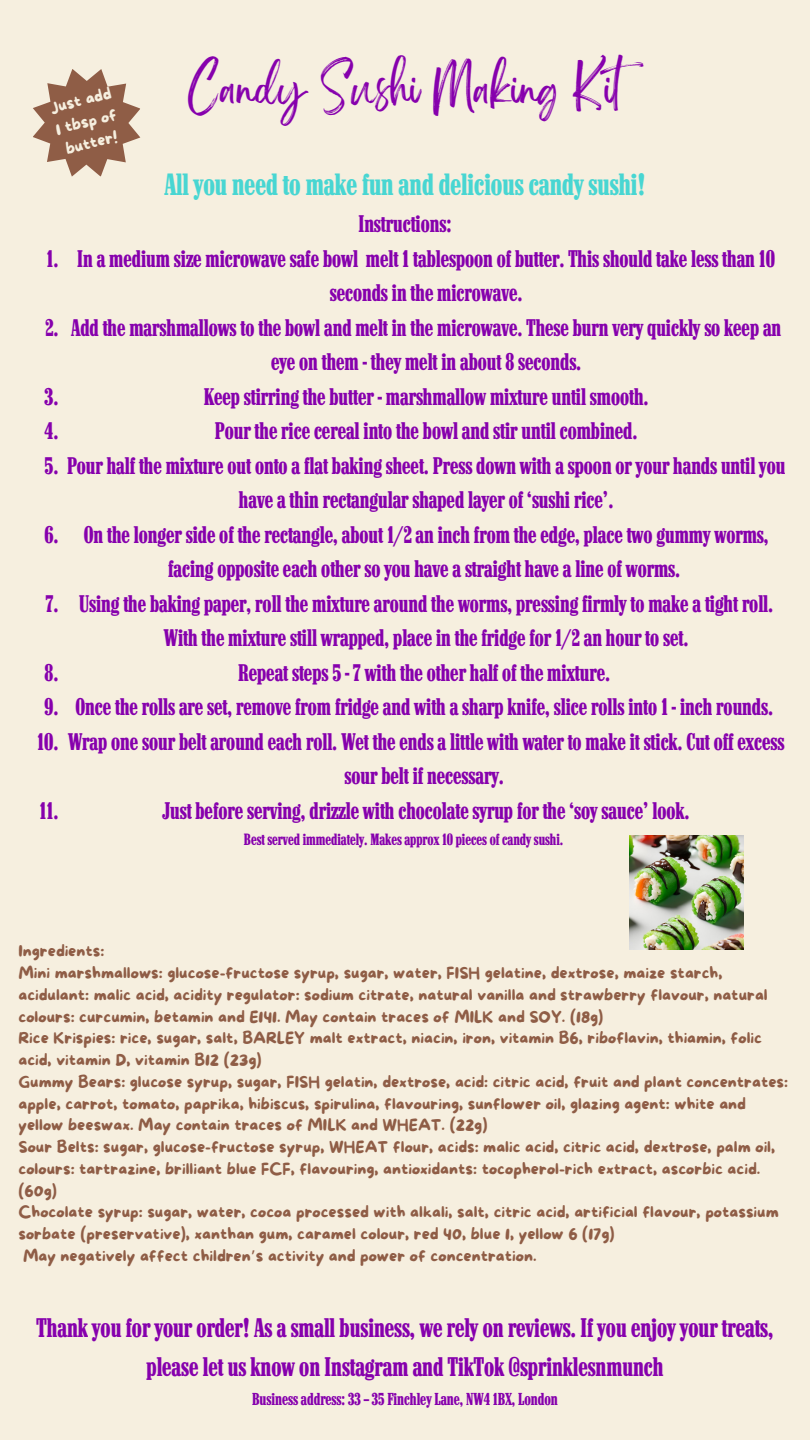
<style>
.page{position:relative;width:810px;height:1440px;background:#f6efdf}
.page>*{position:absolute;margin:0;border:0;box-sizing:border-box;transform-origin:0 0}
.t1{font:37px "Brightwall";color:#8600ad}
.t2{font:32px "Neo Contact LT Pro";color:#48d6d2}
.t3{font:28px/39px "Neo Contact LT Pro";color:#8600ad;text-align:center}
.t4{font:25px/34.5px "Neo Contact LT Pro";color:#8600ad;text-align:center}
.t5{font:18px "Neo Contact LT Pro";color:#8600ad}
.t6{font:17px "Neo Contact LT Pro";color:#8600ad}
.t7{font:16px/21.8px "More Sugar";color:#8f5d46}
.t8{font:16px/21.8px "More Sugar";color:#f6efdf;text-align:justify}
.s1{font-family:"Noto Sans Gurmukhi"}
</style>
<div class="page">
<img style="left:630px;top:836px;width:114px;height:114px">
<svg style="left:33px;top:69px;width:108px;height:108px"></svg>
<p class="t8" style="left:48px;top:99px;width:64px;rotate:-15deg">Just add 1 tbsp of butter!</p>
<p class="t1" style="left:188px;top:75px;width:470px">Candy Sushi Making Kit</p>
<p class="t4" style="left:46px;top:244px;width:14px">1.</p>
<p class="t4" style="left:45px;top:313px;width:15px">2.</p>
<h1 class="t2" style="left:164px;top:173px;width:483px">All you need to make fun and delicious candy sushi!</h1>
<h1 class="t4" style="left:358px;top:209px;width:95px">Instructions:</h1>
<h2 class="t4" style="left:77px;top:244px;width:699px">In a medium size microwave safe bowl melt 1 tablespoon of butter. This should take less than 10 seconds in the microwave.</h2>
<p class="t4" style="left:71px;top:313px;width:712px">Add the marshmallows to the bowl and melt in the microwave. These burn very quickly so keep an eye on them - they melt in about 8 seconds.</p>
<p class="t4" style="left:45px;top:382px;width:15px">3.</p>
<p class="t4" style="left:204px;top:382px;width:447px">Keep stirring the butter - marshmallow mixture until smooth.</p>
<p class="t4" style="left:45px;top:416px;width:15px">4.</p>
<p class="t4" style="left:215px;top:416px;width:424px">Pour the rice cereal into the bowl and stir until combined.</p>
<p class="t4" style="left:239px;top:451px;width:548px;text-align:left;text-indent:-194px">5. Pour half the mixture out onto a flat baking sheet. Press down with a spoon or your hands until you have a thin rectangular shaped layer of ‘sushi rice’.</p>
<p class="t4" style="left:84px;top:520px;width:686px">On the longer side of the rectangle, about 1/2 an inch from the edge, place two gummy worms, facing opposite each other so you have a straight have a line of worms.</p>
<p class="t4" style="left:44px;top:520px;width:16px">6.</p>
<p class="t4" style="left:46px;top:589px;width:14px">7.</p>
<p class="t4" style="left:79px;top:589px;width:696px">Using the baking paper, roll the mixture around the worms, pressing firmly to make a tight roll.<br>With the mixture still wrapped, place in the fridge for 1/2 an hour to set.</p>
<p class="t4" style="left:45px;top:658px;width:15px">8.</p>
<p class="t4" style="left:238px;top:658px;width:373px">Repeat steps 5 - 7 with the other half of the mixture.</p>
<p class="t4" style="left:44px;top:692px;width:730px">9. Once the rolls are set, remove from fridge and with a sharp knife, slice rolls into 1 - inch rounds.</p>
<p class="t4" style="left:37px;top:727px;width:749px">10. Wrap one sour belt around each roll. Wet the ends a little with water to make it stick. Cut off excess</p>
<p class="t4" style="left:345px;top:761px;width:161px">sour belt if necessary.</p>
<p class="t4" style="left:39px;top:796px;width:21px">11.</p>
<p class="t4" style="left:163px;top:796px;width:528px">Just before serving, drizzle with chocolate syrup for the ‘soy sauce’ look.</p>
<p class="t6" style="left:244px;top:833px;width:321px">Best served immediately. Makes approx 10 pieces of candy sushi.</p>
<p class="t7" style="left:18px;top:941px;width:87px">Ingredients:</p>
<p class="t7" style="left:18px;top:963px;width:751px">Mini marshmallows: glucose-fructose syrup, sugar, water, FISH gelatine, dextrose, maize starch, acidulant: malic acid, acidity regulator: sodium citrate, natural vanilla and strawberry flavour, natural colours: curcumin, betamin and E141. May contain traces of MILK and SOY. (18g)</p>
<p class="t7" style="left:18px;top:1028px;width:745px">Rice Krispies: rice, sugar, salt, BARLEY malt extract, niacin, iron, vitamin B6, riboflavin, thiamin, folic acid, vitamin D, vitamin B12 (23g)</p>
<p class="t7" style="left:18px;top:1072px;width:771px">Gummy Bears: glucose syrup, sugar, FISH gelatin, dextrose, acid: citric acid, fruit and plant concentrates: apple, carrot, tomato, paprika, hibiscus, spirulina, flavouring, sunflower oil, glazing agent: white and yellow beeswax. May contain traces of MILK and WHEAT. (22g)</p>
<p class="t7" style="left:18px;top:1137px;width:758px">Sour Belts: sugar, glucose-fructose syrup, WHEAT flour, acids: malic acid, citric acid, dextrose, palm oil, colours: tartrazine, brilliant blue FCF, flavouring, antioxidants: tocopherol-rich extract, ascorbic acid. (60g)</p>
<p class="t7" style="left:18px;top:1202px;width:762px">Chocolate syrup: sugar, water, cocoa processed with alkali, salt, citric acid, artificial flavour, potassium sorbate (preservative), xanthan gum, caramel colour, red 40, blue 1, yellow 6 (17g)</p>
<p class="t7" style="left:23px;top:1246px;width:515px">May negatively affect children<span class="s1">’</span>s activity and power of concentration.</p>
<p class="t3" style="left:37px;top:1311px;width:738px">Thank you for your order! As a small business, we rely on reviews. If you enjoy your treats, please let us know on Instagram and TikTok @sprinklesnmunch</p>
<p class="t5" style="left:252px;top:1393px;width:307px">Business address: 33 – 35 Finchley Lane, NW4 1BX, London</p>
</div>
